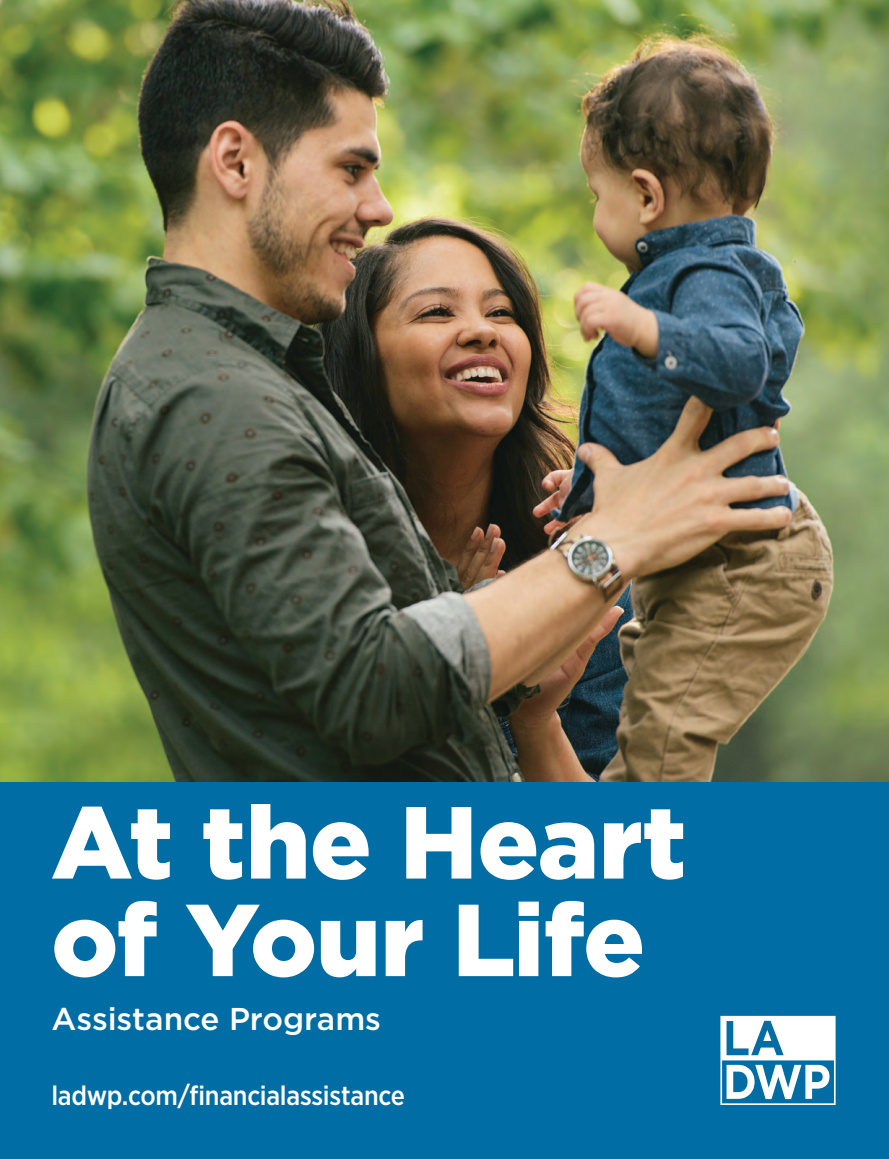
<style>
.page{position:relative;width:889px;height:1159px;background:#fff}
.page>*{position:absolute;margin:0;border:0;box-sizing:border-box;transform-origin:0 0}
.t1{font:900 102px/97.5px "Gotham";letter-spacing:-.01em;color:#fff}
.t2{font:500 31.5px "Gotham";letter-spacing:-.005em;color:#fff}
.t3{font:500 27px "Gotham Narrow";letter-spacing:-.01em;color:#fff}
</style>
<div class="page">
<img style="left:0;top:0;width:888px;height:782px">
<div style="left:0;top:782px;width:888px;height:376px;background:#006da4"></div>
<svg style="left:720px;top:1015px;width:115px;height:89px"></svg>
<h1 class="t1" style="left:51px;top:791px;width:636px">At the Heart of Your Life</h1>
<p class="t2" style="left:51px;top:998px;width:331px">Assistance Programs</p>
<p class="t3" style="left:51px;top:1077px;width:355px">ladwp.com/financialassistance</p>
</div>
